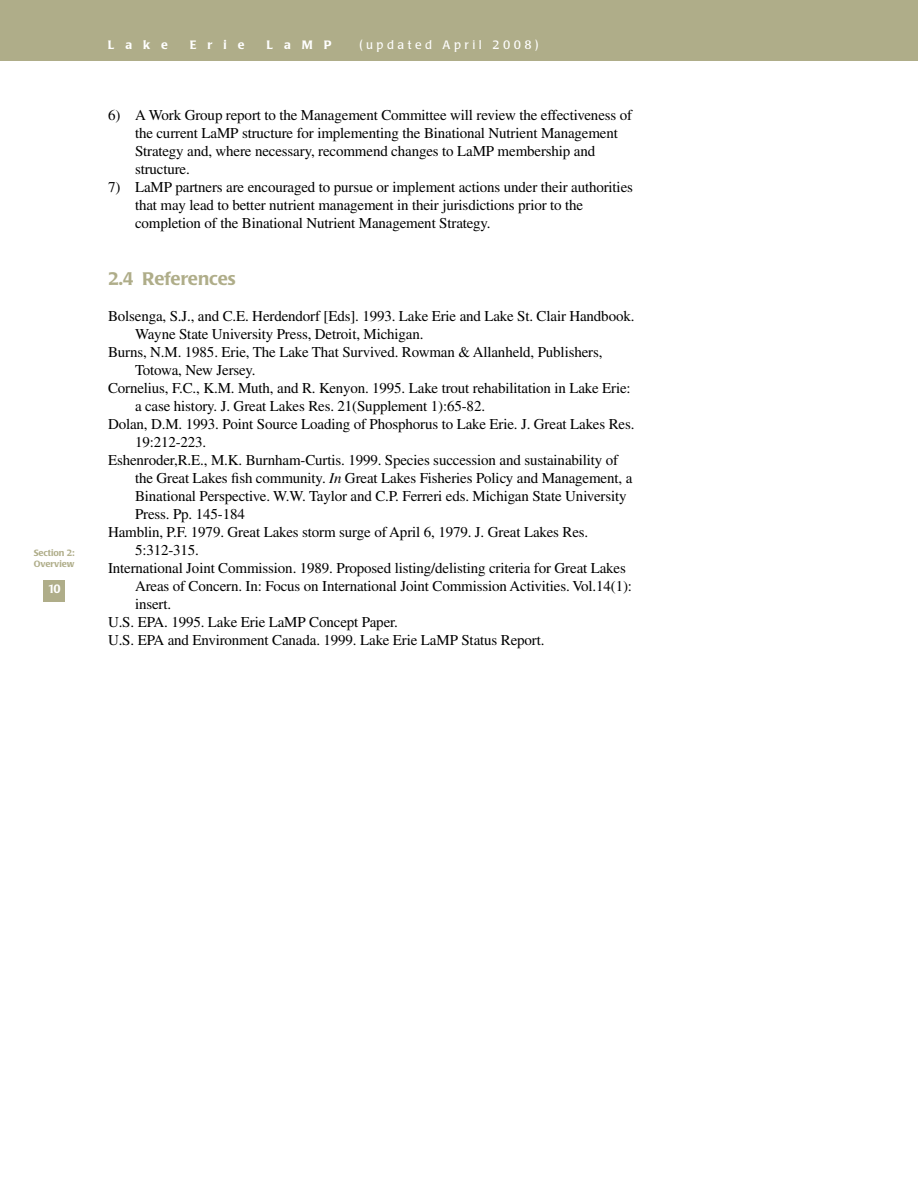
<style>
.page{position:relative;width:918px;height:1188px;background:#fff}
.page>*{position:absolute;margin:0;border:0;box-sizing:border-box;transform-origin:0 0}
.t1{font:500 18px "Poppl Laudatio";color:#afad89}
.t2{font:15px/18px "Times";letter-spacing:-.01em;color:#000}
.t3{font:12px "Poppl Laudatio";color:#fff}
.t4{font:500 12px "Poppl Laudatio";color:#fff}
.t5{font:500 9px/10.8px "Poppl Laudatio";color:#afad89}
.s1{font-style:italic}
</style>
<div class="page">
<div style="left:43px;top:580px;width:22px;height:21px;background:#afad89"></div>
<div style="left:0;top:0;width:918px;height:61px;background:#afad89"></div>
<p class="t5" style="left:34px;top:547px;width:42px">Section 2:<br>Overview</p>
<p class="t4" style="left:48px;top:582px;width:15px">10</p>
<p class="t4" style="left:108px;top:38px;width:61px">L a k e</p>
<p class="t4" style="left:190px;top:38px;width:56px">E r i e</p>
<p class="t4" style="left:267px;top:38px;width:66px">L a M P</p>
<p class="t3" style="left:360px;top:38px;width:180px">( u p d a t e d A p r i l 2 0 0 8 )</p>
<p class="t2" style="left:135px;top:106px;width:499px;text-indent:-27px">6) A Work Group report to the Management Committee will review the effectiveness of the current LaMP structure for implementing the Binational Nutrient Management Strategy and, where necessary, recommend changes to LaMP membership and structure.</p>
<p class="t2" style="left:135px;top:178px;width:500px;text-indent:-27px">7) LaMP partners are encouraged to pursue or implement actions under their authorities that may lead to better nutrient management in their jurisdictions prior to the completion of the Binational Nutrient Management Strategy.</p>
<p class="t1" style="left:108px;top:269px;width:129px">2.4 References</p>
<p class="t2" style="left:108px;top:307px;width:528px">Bolsenga, S.J., and C.E. Herdendorf [Eds]. 1993. Lake Erie and Lake St. Clair Handbook.</p>
<p class="t2" style="left:135px;top:325px;width:290px">Wayne State University Press, Detroit, Michigan.</p>
<p class="t2" style="left:108px;top:343px;width:496px">Burns, N.M. 1985. Erie, The Lake That Survived. Rowman &amp; Allanheld, Publishers,</p>
<p class="t2" style="left:135px;top:361px;width:122px">Totowa, New Jersey.</p>
<p class="t2" style="left:108px;top:379px;width:524px">Cornelius, F.C., K.M. Muth, and R. Kenyon. 1995. Lake trout rehabilitation in Lake Erie:</p>
<p class="t2" style="left:135px;top:397px;width:352px">a case history. J. Great Lakes Res. 21(Supplement 1):65-82.</p>
<p class="t2" style="left:108px;top:415px;width:528px">Dolan, D.M. 1993. Point Source Loading of Phosphorus to Lake Erie. J. Great Lakes Res.</p>
<p class="t2" style="left:135px;top:433px;width:73px">19:212-223.</p>
<p class="t2" style="left:108px;top:451px;width:512px">Eshenroder,R.E., M.K. Burnham-Curtis. 1999. Species succession and sustainability of</p>
<p class="t2" style="left:135px;top:469px;width:499px">the Great Lakes fish community. <span class="s1">In</span> Great Lakes Fisheries Policy and Management, a</p>
<p class="t2" style="left:135px;top:487px;width:493px">Binational Perspective. W.W. Taylor and C.P. Ferreri eds. Michigan State University</p>
<p class="t2" style="left:135px;top:505px;width:111px">Press. Pp. 145-184</p>
<p class="t2" style="left:108px;top:523px;width:482px">Hamblin, P.F. 1979. Great Lakes storm surge of April 6, 1979. J. Great Lakes Res.</p>
<p class="t2" style="left:135px;top:541px;width:66px">5:312-315.</p>
<p class="t2" style="left:108px;top:559px;width:519px">International Joint Commission. 1989. Proposed listing/delisting criteria for Great Lakes</p>
<p class="t2" style="left:135px;top:577px;width:499px">Areas of Concern. In: Focus on International Joint Commission Activities. Vol.14(1):</p>
<p class="t2" style="left:135px;top:595px;width:38px">insert.</p>
<p class="t2" style="left:108px;top:613px;width:291px">U.S. EPA. 1995. Lake Erie LaMP Concept Paper.</p>
<p class="t2" style="left:108px;top:631px;width:438px">U.S. EPA and Environment Canada. 1999. Lake Erie LaMP Status Report.</p>
</div>
